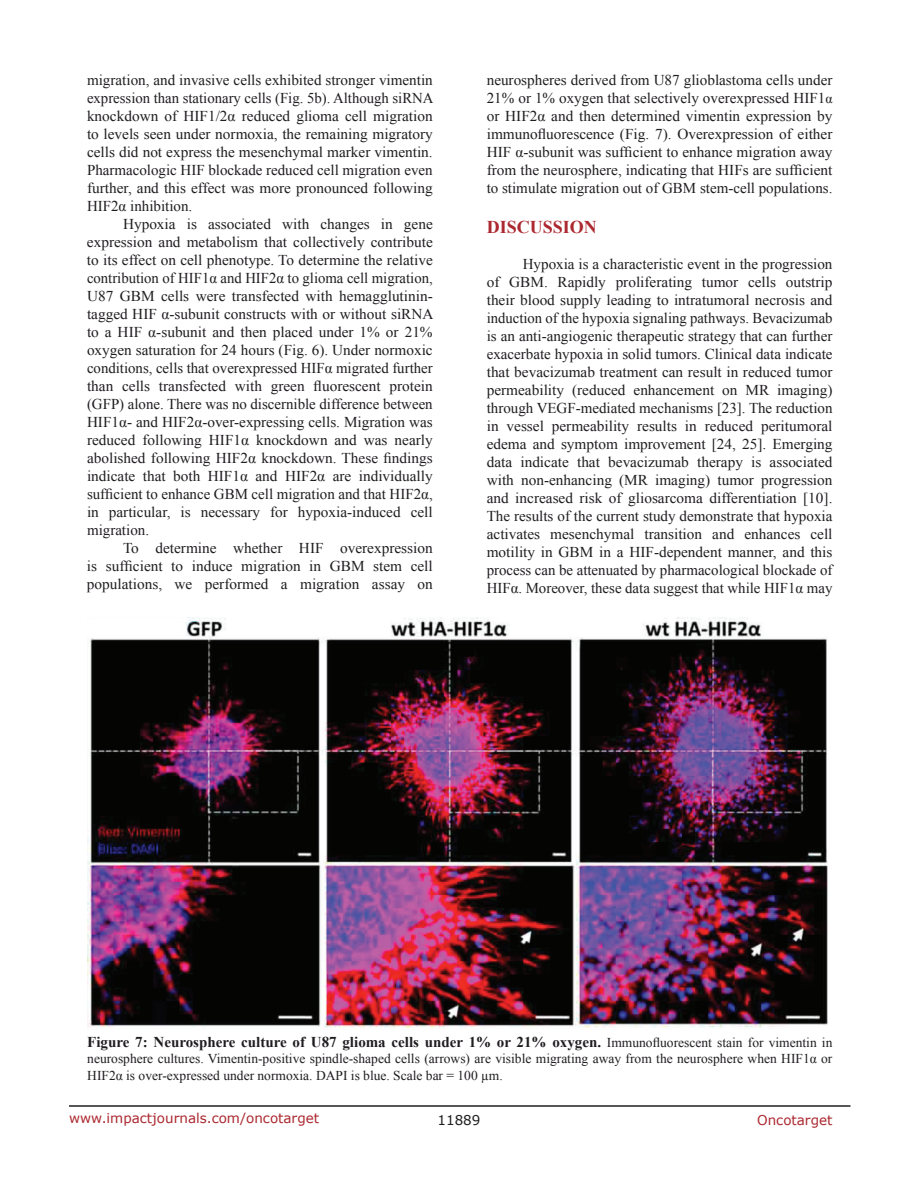
<style>
.page{position:relative;width:918px;height:1188px;background:#fff}
.page>*{position:absolute;margin:0;border:0;box-sizing:border-box;transform-origin:0 0}
.t1{font:700 18px "Times New Roman";color:#ac2830}
.t2{font:15px/18px "Times New Roman";color:#201d20;text-align:justify}
.t3{font:700 15px "Times New Roman";color:#201d20}
.t4{font:13.5px/16.2px "Times New Roman";color:#201d20}
.t5{font:13.5px "Verdana";color:#ac2830}
.t6{font:13.5px "Verdana";color:#201d20}
.s1{font-size:13.5px}
.s2{font-weight:400;font-size:13.5px}
</style>
<div class="page">
<hr style="left:69px;top:1105px;width:781px;height:2px;background:#231f20">
<img style="left:87px;top:617px;width:741px;height:411px">
<p class="t2" style="left:87px;top:71px;width:348px">migration, and invasive cells exhibited stronger vimentin expression than stationary cells (Fig. 5b). Although siRNA knockdown of HIF1/2α reduced glioma cell migration to levels seen under normoxia, the remaining migratory cells did not express the mesenchymal marker vimentin.<br>Pharmacologic HIF blockade reduced cell migration even further, and this effect was more pronounced following HIF2α inhibition.</p>
<p class="t2" style="left:87px;top:215px;width:348px;text-indent:36px">Hypoxia is associated with changes in gene expression and metabolism that collectively contribute to its effect on cell phenotype. To determine the relative contribution of HIF1α and HIF2α to glioma cell migration, U87 GBM cells were transfected with hemagglutinin&shy;tagged HIF α-subunit constructs with or without siRNA to a HIF α-subunit and then placed under 1% or 21% oxygen saturation for 24 hours (Fig. 6). Under normoxic conditions, cells that overexpressed HIFα migrated further than cells transfected with green fluorescent protein (GFP) alone. There was no discernible difference between HIF1α- and HIF2α-over-expressing cells. Migration was reduced following HIF1α knockdown and was nearly abolished following HIF2α knockdown. These findings indicate that both HIF1α and HIF2α are individually sufficient to enhance GBM cell migration and that HIF2α, in particular, is necessary for hypoxia-induced cell migration.</p>
<p class="t2" style="left:87px;top:539px;width:347px;text-indent:36px">To determine whether HIF overexpression is sufficient to induce migration in GBM stem cell populations, we performed a migration assay on</p>
<p class="t2" style="left:487px;top:71px;width:347px">neurospheres derived from U87 glioblastoma cells under 21% or 1% oxygen that selectively overexpressed HIF1<span class="s1">α </span>or HIF2α and then determined vimentin expression by immunofluorescence (Fig. 7). Overexpression of either HIF α-subunit was sufficient to enhance migration away from the neurosphere, indicating that HIFs are sufficient to stimulate migration out of GBM stem-cell populations.</p>
<p class="t1" style="left:487px;top:215px;width:112px">DISCUSSION</p>
<p class="t2" style="left:487px;top:255px;width:347px;text-indent:36px">Hypoxia is a characteristic event in the progression of GBM. Rapidly proliferating tumor cells outstrip their blood supply leading to intratumoral necrosis and induction of the hypoxia signaling pathways. Bevacizumab is an anti-angiogenic therapeutic strategy that can further exacerbate hypoxia in solid tumors. Clinical data indicate that bevacizumab treatment can result in reduced tumor permeability (reduced enhancement on MR imaging) through VEGF-mediated mechanisms [23]. The reduction in vessel permeability results in reduced peritumoral edema and symptom improvement [24, 25]. Emerging data indicate that bevacizumab therapy is associated with non-enhancing (MR imaging) tumor progression and increased risk of gliosarcoma differentiation [10].<br>The results of the current study demonstrate that hypoxia activates mesenchymal transition and enhances cell motility in GBM in a HIF-dependent manner, and this process can be attenuated by pharmacological blockade of HIFα. Moreover, these data suggest that while HIF1α may</p>
<p class="t3" style="left:87px;top:1032px;width:747px">Figure 7: Neurosphere culture of U87 glioma cells under 1% or 21% oxygen. <span class="s2">Immunofluorescent stain for vimentin in</span></p>
<p class="t4" style="left:87px;top:1051px;width:747px">neurosphere cultures. Vimentin-positive spindle-shaped cells (arrows) are visible migrating away from the neurosphere when HIF1α or<br>HIF2α is over-expressed under normoxia. DAPI is blue. Scale bar = 100 µm.</p>
<p class="t5" style="left:69px;top:1109px;width:252px">www.impactjournals.com/oncotarget</p>
<p class="t6" style="left:438px;top:1111px;width:44px">11889</p>
<p class="t5" style="left:757px;top:1111px;width:77px">Oncotarget</p>
</div>
